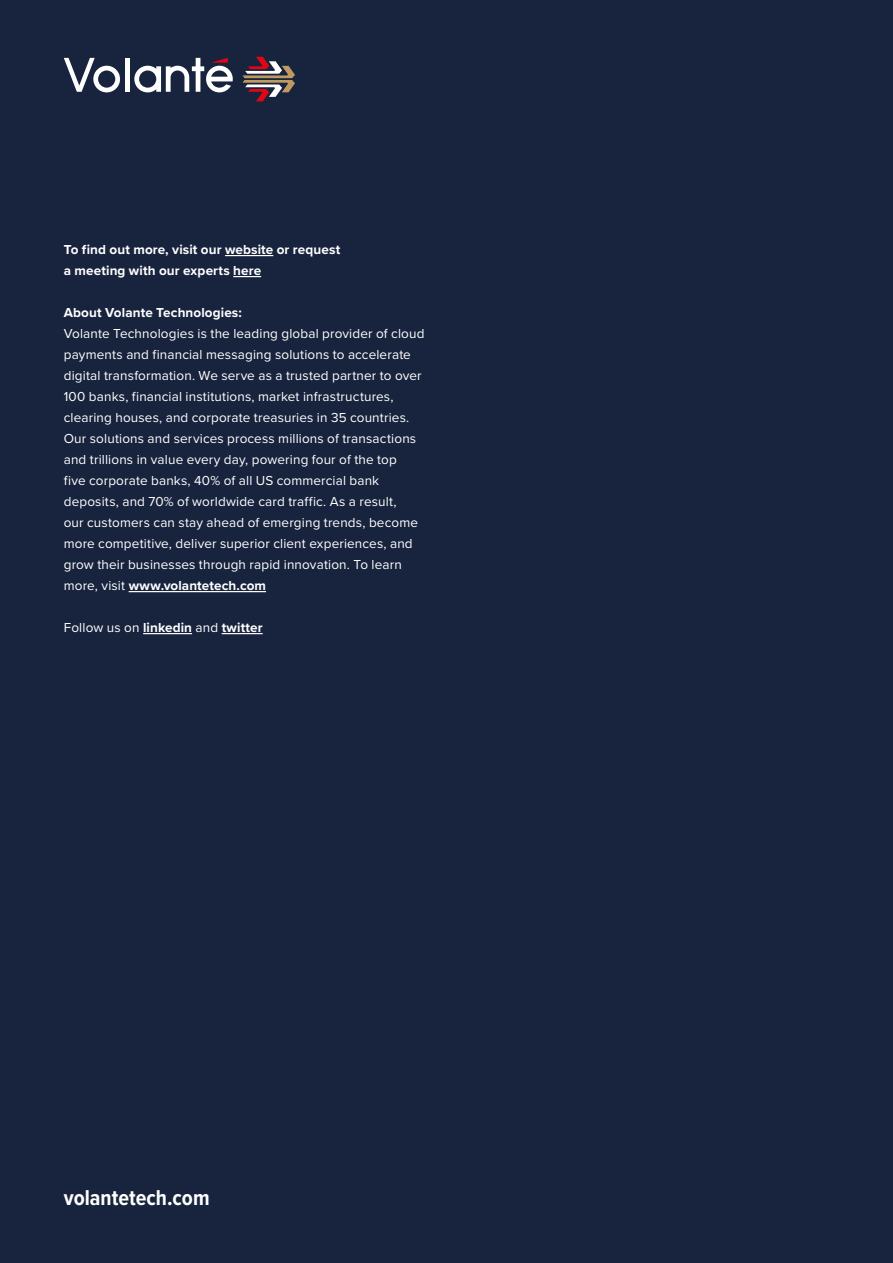
<style>
.page{position:relative;width:893px;height:1263px;background:#18243e}
.page>*{position:absolute;margin:0;border:0;box-sizing:border-box;transform-origin:0 0}
.t1{font:700 22.35px "Proxima Nova Cond";color:#fff}
.t2{font:13.5px/21px "Proxima Nova";letter-spacing:.01em;color:#fff}
.t3{font:700 13.5px/21px "Proxima Nova";letter-spacing:.01em;color:#fff}
.s1{font-weight:700}
.s2{font-weight:400}
</style>
<div class="page">
<div style="left:125px;top:58px;width:5px;height:34px;background:#fff"></div>
<svg style="left:134px;top:58px;width:99px;height:34px"></svg>
<svg style="left:64px;top:58px;width:56px;height:34px"></svg>
<svg style="left:243px;top:57px;width:52px;height:44px"></svg>
<hr style="left:225px;top:255px;width:48px;height:1px;background:#fff">
<svg style="left:233px;top:276px;width:28px;height:1px"></svg>
<hr style="left:129px;top:591px;width:137px;height:1px;background:#fff">
<hr style="left:143px;top:633px;width:49px;height:1px;background:#fff">
<hr style="left:222px;top:633px;width:41px;height:1px;background:#fff">
<p class="t3" style="left:64px;top:238px;width:278px">To find out more, visit our website or request a meeting with our experts here</p>
<p class="t3" style="left:64px;top:301px;width:179px">About Volante Technologies:</p>
<p class="t2" style="left:64px;top:322px;width:362px">Volante Technologies is the leading global provider of cloud payments and financial messaging solutions to accelerate digital transformation. We serve as a trusted partner to over 100 banks, financial institutions, market infrastructures, clearing houses, and corporate treasuries in 35 countries.<br>Our solutions and services process millions of transactions and trillions in value every day, powering four of the top<br>five corporate banks, 40% of all US commercial bank deposits, and 70% of worldwide card traffic. As a result,<br>our customers can stay ahead of emerging trends, become more competitive, deliver superior client experiences, and grow their businesses through rapid innovation. To learn more, visit <span class="s1">www.volantetech.com</span></p>
<p class="t3" style="left:64px;top:616px;width:200px"><span class="s2">Follow us on</span> linkedin <span class="s2">and</span> twitter</p>
<h1 class="t1" style="left:64px;top:1180px;width:147px">volantetech.com</h1>
</div>
